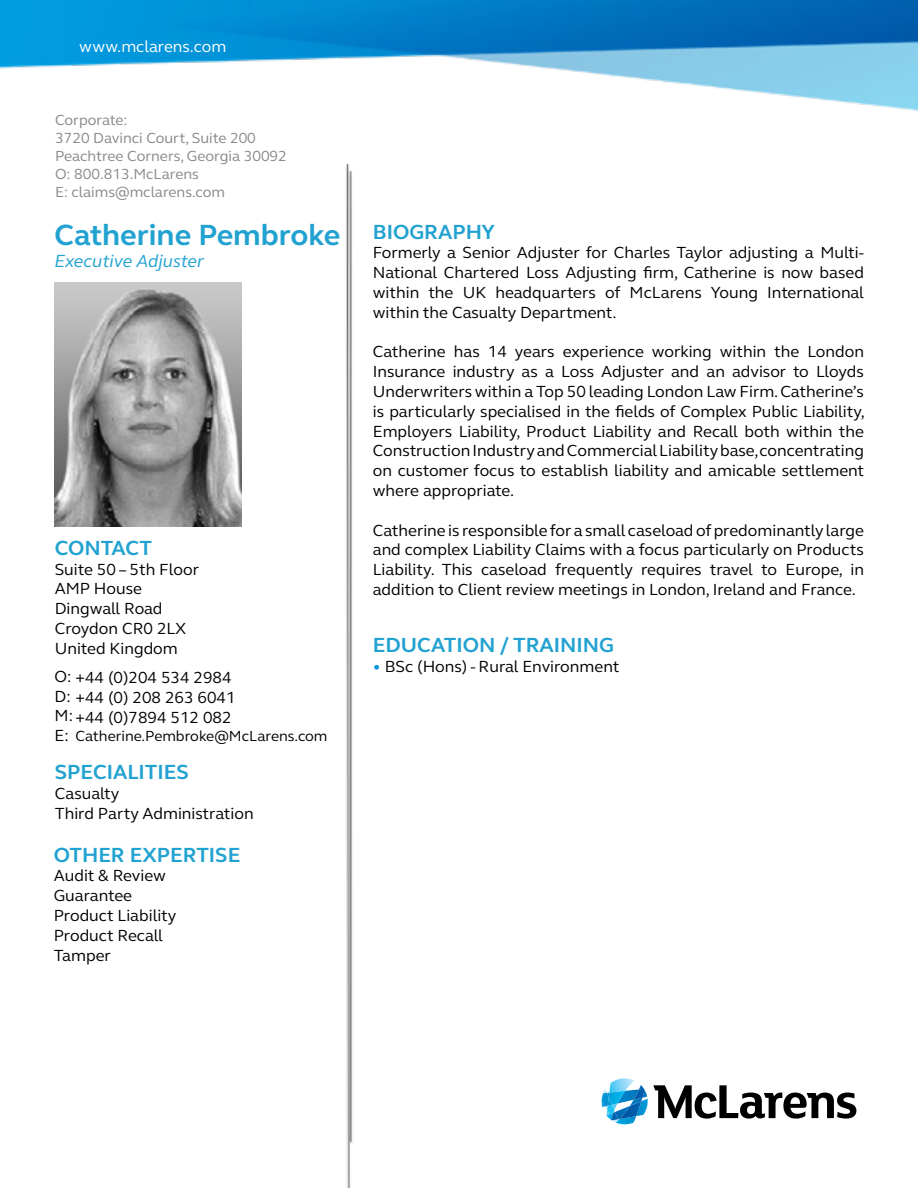
<style>
.page{position:relative;width:918px;height:1188px;background:#fff}
.page>*{position:absolute;margin:0;border:0;box-sizing:border-box;transform-origin:0 0}
.t1{font:700 30px "FS Elliot";color:#22a2d1}
.t2{font:700 21px "FS Elliot";color:#22a2d1}
.t3{font:italic 18px "FS Elliot";color:#22a2d1}
.t4{font:16.5px/19.8px "FS Elliot";color:#000}
.t5{font:16.5px "FS Elliot";color:#fff}
.t6{font:15px/18px "FS Elliot";color:#86888a}
.t7{font:15px "FS Elliot";color:#000}
.s1{font-size:16.5px}
.s2{color:#0095da}
</style>
<div class="page">
<img style="left:0;top:0;width:918px;height:111px">
<svg style="left:602px;top:1078px;width:254px;height:47px"></svg>
<img style="left:55px;top:282px;width:186px;height:245px">
<img style="left:346px;top:163px;width:7px;height:1025px">
<p class="t5" style="left:79px;top:36px;width:149px">www.mclarens.com</p>
<p class="t6" style="left:55px;top:111px;width:233px">Corporate:<br>3720 Davinci Court, Suite 200<br>Peachtree Corners, Georgia 30092<br>O: 800.813.McLarens<br>E: claims@mclarens.com</p>
<h1 class="t1" style="left:55px;top:215px;width:287px">Catherine Pembroke</h1>
<p class="t3" style="left:55px;top:249px;width:151px">Executive Adjuster</p>
<p class="t2" style="left:55px;top:534px;width:99px">CONTACT</p>
<p class="t4" style="left:55px;top:559px;width:146px">Suite 50 – 5th Floor<br>AMP House<br>Dingwall Road<br>Croydon CR0 2LX<br>United Kingdom</p>
<p class="t4" style="left:55px;top:667px;width:182px">O: +44 (0)204 534 2984<br>D: +44 (0) 208 263 6041<br>M:+44 (0)7894 512 082</p>
<p class="t7" style="left:55px;top:726px;width:274px"><span class="s1">E:</span> Catherine.Pembroke@McLarens.com</p>
<p class="t2" style="left:55px;top:758px;width:136px">SPECIALITIES</p>
<p class="t4" style="left:55px;top:783px;width:200px">Casualty<br>Third Party Administration</p>
<p class="t2" style="left:54px;top:840px;width:188px">OTHER EXPERTISE</p>
<p class="t4" style="left:54px;top:865px;width:124px">Audit &amp; Review<br>Guarantee<br>Product Liability<br>Product Recall<br>Tamper</p>
<p class="t2" style="left:373px;top:218px;width:124px">BIOGRAPHY</p>
<p class="t4" style="left:373px;top:242px;width:493px;text-align:justify">Formerly a Senior Adjuster for Charles Taylor adjusting a Multi-National Chartered Loss Adjusting firm, Catherine is now based within the UK headquarters of McLarens Young International within the Casualty Department.</p>
<p class="t4" style="left:373px;top:341px;width:494px;text-align:justify">Catherine has 14 years experience working within the London Insurance industry as a Loss Adjuster and an advisor to Lloyds Underwriters within a Top 50 leading London Law Firm. Catherine’s is particularly specialised in the fields of Complex Public Liability, Employers Liability, Product Liability and Recall both within the Construction Industry and Commercial Liability base, concentrating on customer focus to establish liability and amicable settlement where appropriate.</p>
<p class="t4" style="left:373px;top:520px;width:493px;text-align:justify">Catherine is responsible for a small caseload of predominantly large and complex Liability Claims with a focus particularly on Products Liability. This caseload frequently requires travel to Europe, in addition to Client review meetings in London, Ireland and France.</p>
<p class="t2" style="left:373px;top:631px;width:243px">EDUCATION / TRAINING</p>
<p class="t4" style="left:373px;top:656px;width:248px"><span class="s2">•</span> BSc (Hons) - Rural Environment</p>
</div>
